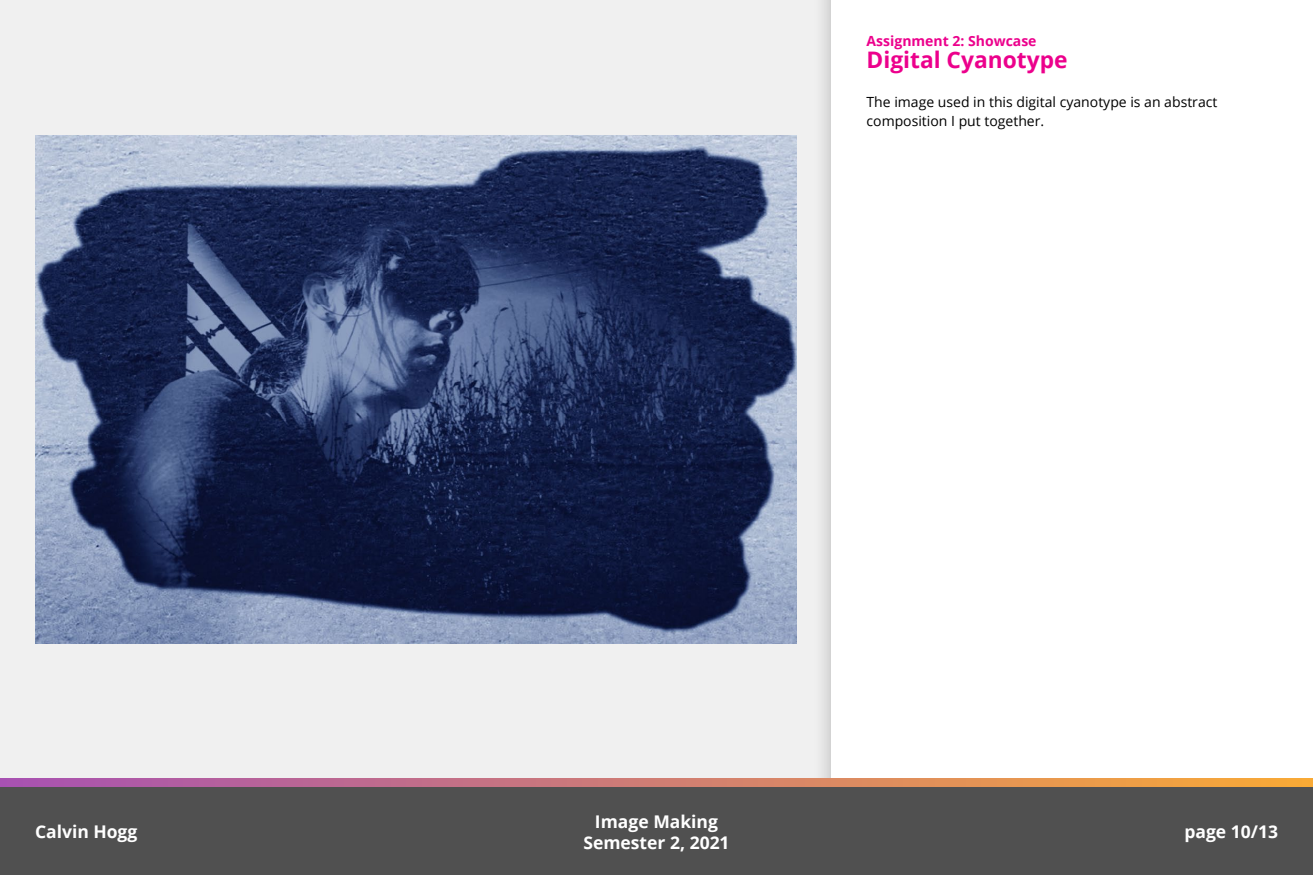
<style>
.page{position:relative;width:1313px;height:875px;background:#fff}
.page>*{position:absolute;margin:0;border:0;box-sizing:border-box;transform-origin:0 0}
.t1{font:700 22.75px "Open Sans";color:#ec008c}
.t2{font:700 17.5px/21px "Open Sans";color:#fff;text-align:center}
.Custom_style{font:14px/19.2px "Open Sans";color:#000}
.t3{font:700 14px "Open Sans";color:#ec008c}
</style>
<div class="page">
<div style="left:0;top:0;width:812px;height:779px;background:#f0f0f0"></div>
<div style="left:812px;top:0;width:500px;height:875px;background:#e5e5e5"></div>
<div style="left:831px;top:0;width:481px;height:875px;background:#fff"></div>
<svg style="left:0;top:779px;width:1312px;height:9px"></svg>
<div style="left:0;top:788px;width:1312px;height:87px;background:#505050"></div>
<img style="left:35px;top:136px;width:761px;height:507px">
<p class="t3" style="left:866px;top:31px;width:171px">Assignment 2: Showcase</p>
<p class="t1" style="left:866px;top:44px;width:202px">Digital Cyanotype</p>
<p class="Custom_style" style="left:866px;top:92px;width:352px">The image used in this digital cyanotype is an abstract composition I put together.</p>
<p class="t2" style="left:583px;top:810px;width:148px">Image Making<br>Semester 2, 2021</p>
<p class="t2" style="left:35px;top:821px;width:104px">Calvin Hogg</p>
<p class="t2" style="left:1184px;top:821px;width:95px">page 10/13</p>
</div>
